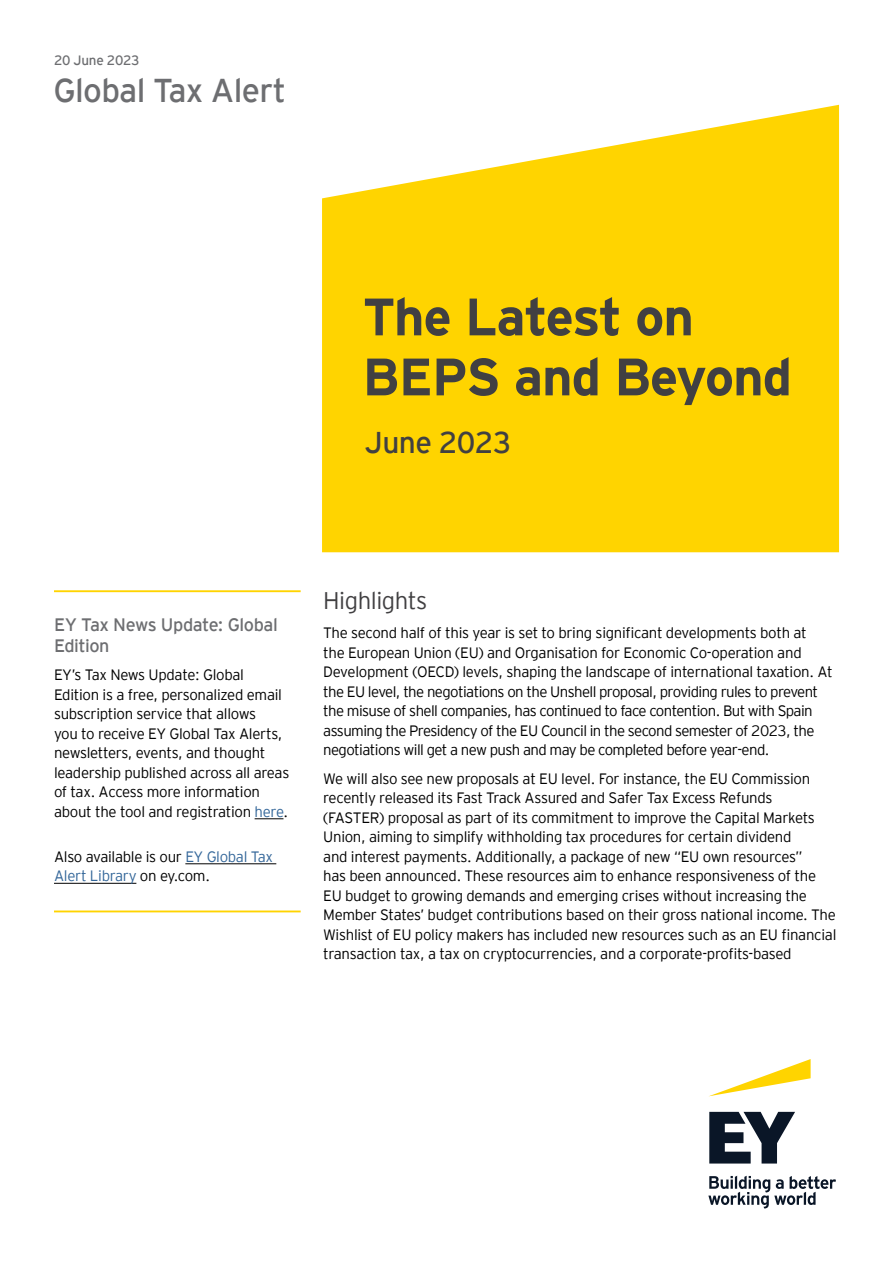
<style>
.page{position:relative;width:893px;height:1263px;background:#fff}
.page>*{position:absolute;margin:0;border:0;box-sizing:border-box;transform-origin:0 0}
.t1{font:700 52.5px/60px "EY Interstate";letter-spacing:-.02em;color:#414042}
.t2{font:33px "EY Interstate";letter-spacing:-.02em;color:#6d6e71}
.t3{font:30px "EY Interstate";letter-spacing:-.02em;color:#414042}
.t4{font:300 24px "EY Interstate";letter-spacing:-.02em;color:#414042}
.t5{font:18px/21px "EY Interstate";letter-spacing:-.025em;color:#6d6e71}
.t6{font:300 15px/19.5px "EY Interstate";letter-spacing:-.02em;color:#000}
.t7{font:300 15px/19.5px "EY Interstate";letter-spacing:-.04em;color:#000}
.t8{font:13.5px "EY Interstate";letter-spacing:-.02em;color:#6d6e71}
.s1{color:#369}
</style>
<div class="page">
<svg style="left:322px;top:105px;width:517px;height:447px;background:#ffd81a"></svg>
<hr style="left:54px;top:590px;width:247px;height:2px;background:#ffd400">
<svg style="left:255px;top:818px;width:28px;height:1px"></svg>
<hr style="left:185px;top:863px;width:91px;height:1px;background:#000">
<hr style="left:54px;top:883px;width:82px;height:1px;background:#000">
<hr style="left:54px;top:910px;width:247px;height:2px;background:#ffd400">
<svg style="left:709px;top:1059px;width:102px;height:37px"></svg>
<svg style="left:708px;top:1112px;width:128px;height:96px"></svg>
<p class="t8" style="left:54px;top:50px;width:87px">20 June 2023</p>
<h2 class="t2" style="left:53px;top:67px;width:234px">Global Tax Alert</h2>
<h1 class="t1" style="left:363px;top:283px;width:431px">The Latest on<br>BEPS and Beyond</h1>
<h3 class="t3" style="left:365px;top:421px;width:148px">June 2023</h3>
<p class="t5" style="left:54px;top:613px;width:225px">EY Tax News Update: Global<br>Edition</p>
<p class="t6" style="left:54px;top:664px;width:237px">EY’s Tax News Update: Global Edition is a free, personalized email subscription service that allows<br>you to receive EY Global Tax Alerts, newsletters, events, and thought leadership published across all areas of tax. Access more information about the tool and registration <span class="s1">here</span>.</p>
<p class="t6" style="left:54px;top:846px;width:221px">Also available is our <span class="s1">EY Global Tax<br>Alert Library</span> on ey.com.</p>
<h3 class="t4" style="left:323px;top:584px;width:106px">Highlights</h3>
<p class="t7" style="left:323px;top:622px;width:511px">The second half of this year is set to bring significant developments both at<br>the European Union (EU) and Organisation for Economic Co-operation and Development (OECD) levels, shaping the landscape of international taxation. At the EU level, the negotiations on the Unshell proposal, providing rules to prevent the misuse of shell companies, has continued to face contention. But with Spain assuming the Presidency of the EU Council in the second semester of 2023, the negotiations will get a new push and may be completed before year-end.</p>
<p class="t6" style="left:323px;top:767px;width:515px">We will also see new proposals at EU level. For instance, the EU Commission recently released its Fast Track Assured and Safer Tax Excess Refunds (FASTER) proposal as part of its commitment to improve the Capital Markets Union, aiming to simplify withholding tax procedures for certain dividend<br>and interest payments. Additionally, a package of new “EU own resources”<br>has been announced. These resources aim to enhance responsiveness of the EU budget to growing demands and emerging crises without increasing the Member States’ budget contributions based on their gross national income. The Wishlist of EU policy makers has included new resources such as an EU financial transaction tax, a tax on cryptocurrencies, and a corporate-profits-based</p>
</div>
